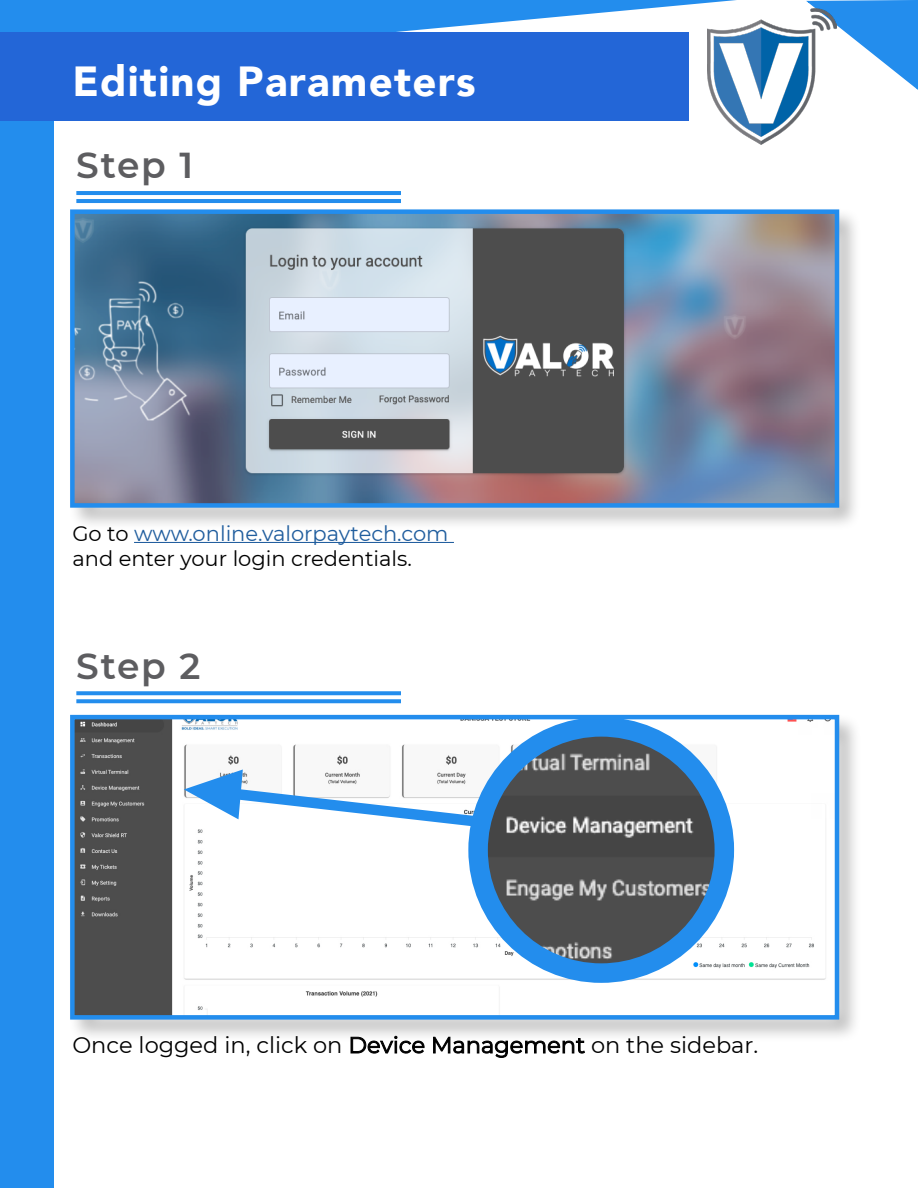
<style>
.page{position:relative;width:918px;height:1188px;background:#fff}
.page>*{position:absolute;margin:0;border:0;box-sizing:border-box;transform-origin:0 0}
.t1{font:900 42px "Avenir";letter-spacing:.03em;color:#fff}
.t2{font:600 36px "Montserrat";letter-spacing:.05em;color:#5d5d60}
.t3{font:22.5px "Montserrat";color:#000}
.t4{font:21px/25.2px "Montserrat";color:#000}
.s1{color:#215e9e}
.s2{font-style:inherit}
</style>
<div class="page">
<div style="left:0;top:0;width:54px;height:1188px;background:#238ded"></div>
<svg style="left:0;top:0;width:737px;height:32px;fill:#238ded"></svg>
<div style="left:0;top:32px;width:689px;height:89px;background:#2366d7"></div>
<svg style="left:806px;top:0;width:112px;height:90px"></svg>
<img style="left:707px;top:8px;width:130px;height:137px">
<svg style="left:78px;top:691px;width:321px;height:4px"></svg>
<svg style="left:78px;top:699px;width:321px;height:4px"></svg>
<hr style="left:78px;top:191px;width:321px;height:4px;background:#238ded">
<hr style="left:78px;top:199px;width:321px;height:4px;background:#238ded">
<div style="left:68px;top:207px;width:794px;height:324px;background:#000;opacity:.75"></div>
<div style="left:68px;top:713px;width:794px;height:330px;background:#000;opacity:.75"></div>
<img style="left:75px;top:214px;width:759px;height:289px">
<div style="left:70px;top:209px;width:769px;height:299px;border:4px solid #238ded"></div>
<img style="left:75px;top:720px;width:759px;height:295px">
<div style="left:70px;top:715px;width:769px;height:305px;border:4px solid #238ded"></div>
<img style="left:478px;top:733px;width:246px;height:240px">
<div style="left:468px;top:717px;width:266px;height:266px;border:20px solid #238ded;border-radius:50%"></div>
<svg style="left:184px;top:769px;width:301px;height:64px"></svg>
<hr style="left:134px;top:542px;width:320px;height:1px;background:#215e9e">
<h1 class="t1" style="left:72px;top:45px;width:405px">Editing Parameters</h1>
<h2 class="t2" style="left:76px;top:140px;width:119px">Step 1</h2>
<p class="t4" style="left:72px;top:520px;width:378px">Go to <span class="s1">www.online.valorpaytech.com </span>and enter your login credentials.</p>
<h2 class="t2" style="left:76px;top:640px;width:126px">Step 2</h2>
<p class="t3" style="left:72px;top:1030px;width:687px">Once logged in, click on <span class="s2">Device Management</span> on the sidebar.</p>
</div>
